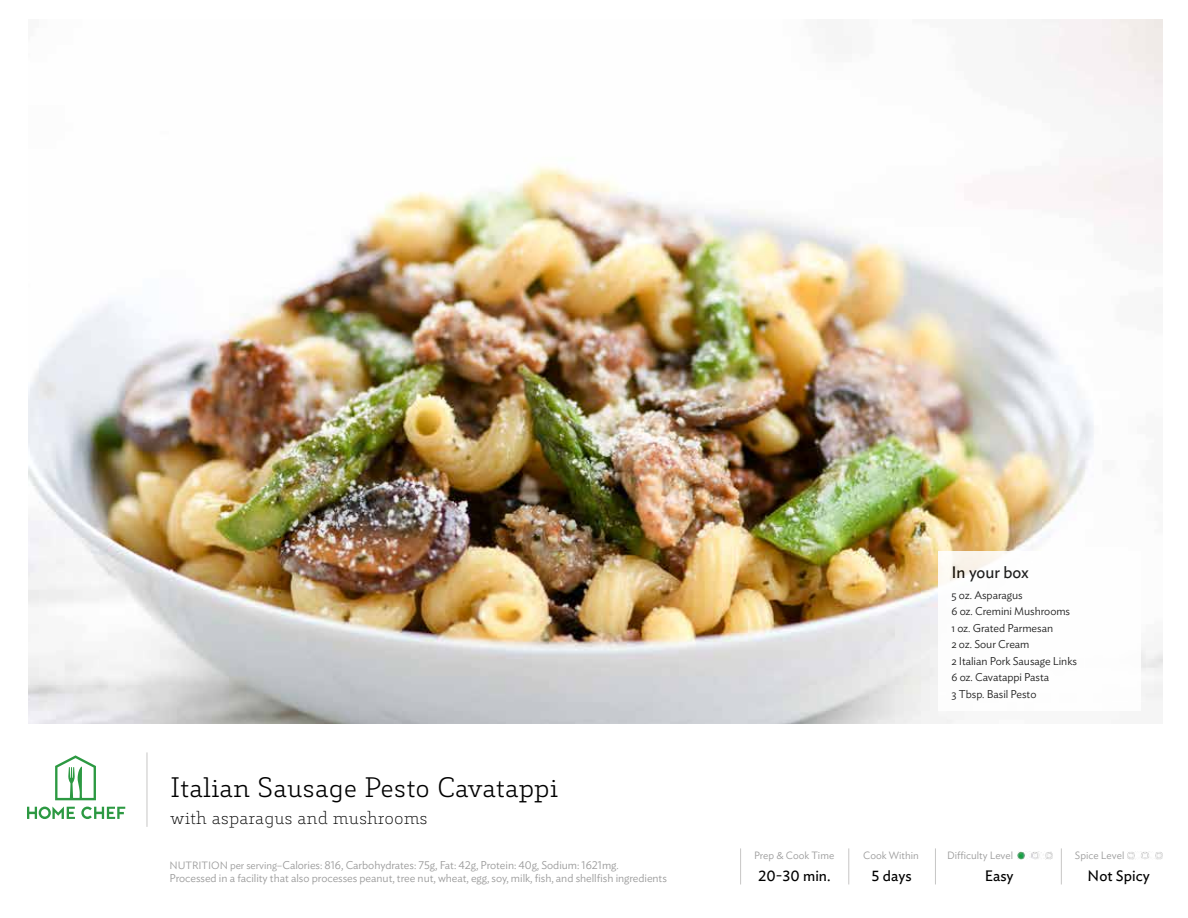
<style>
.page{position:relative;width:1188px;height:918px;background:#fff}
.page>*{position:absolute;margin:0;border:0;box-sizing:border-box;transform-origin:0 0}
.t1{font:300 27px "Decour";color:#000}
.t2{font:200 18px "Decour";color:#000}
.t3{font:16.5px "Ideal Sans";letter-spacing:-.005em;color:#000}
.t4{font:15px "Ideal Sans";color:#000}
.t5{font:300 11.25px/13.5px "Ideal Sans";letter-spacing:-.005em;color:#9a9a9a}
.t6{font:300 11.25px/16.5px "Ideal Sans";letter-spacing:-.005em;color:#000}
.t7{font:300 10.5px "Ideal Sans";color:#9a9a9a}
.s1{font-size:10.5px}
</style>
<div class="page">
<img style="left:28px;top:20px;width:1134px;height:704px">
<svg style="left:27px;top:807px;width:98px;height:12px"></svg>
<svg style="left:55px;top:755px;width:41px;height:45px"></svg>
<hr style="left:848px;top:848px;width:1px;height:36px;background:#c7c6c5">
<hr style="left:935px;top:848px;width:1px;height:36px;background:#c7c6c5">
<hr style="left:1061px;top:848px;width:1px;height:36px;background:#c7c6c5">
<hr style="left:740px;top:848px;width:1px;height:36px;background:#c7c6c5">
<hr style="left:147px;top:752px;width:1px;height:75px;background:#c7c6c5">
<div style="left:938px;top:552px;width:203px;height:159px;background:#fff"></div>
<img style="left:1018px;top:852px;width:34px;height:7px">
<img style="left:1128px;top:852px;width:34px;height:7px">
<h3 class="t3" style="left:951px;top:560px;width:79px">In your box</h3>
<p class="t6" style="left:951px;top:586px;width:127px">5 oz. Asparagus<br>6 oz. Cremini Mushrooms<br>1 oz. Grated Parmesan<br>2 oz. Sour Cream<br>2 Italian Pork Sausage Links<br>6 oz. Cavatappi Pasta<br>3 Tbsp. Basil Pesto</p>
<h1 class="t1" style="left:170px;top:772px;width:390px">Italian Sausage Pesto Cavatappi</h1>
<h2 class="t2" style="left:170px;top:807px;width:259px">with asparagus and mushrooms</h2>
<p class="t5" style="left:170px;top:857px;width:499px"><span class="s1">NUTRITION per serving–</span>Calories: 816, Carbohydrates: 75g, Fat: 42g, Protein: 40g, Sodium: 1621mg.<br>Processed in a facility that also processes peanut, tree nut, wheat, egg, soy, milk, fish, and shellfish ingredients</p>
<h3 class="t4" style="left:758px;top:865px;width:74px">20-30 min.</h3>
<h3 class="t4" style="left:872px;top:864px;width:42px">5 days</h3>
<h3 class="t4" style="left:985px;top:865px;width:30px">Easy</h3>
<h3 class="t4" style="left:1088px;top:865px;width:64px">Not Spicy</h3>
<p class="t7" style="left:754px;top:847px;width:82px">Prep &amp; Cook Time</p>
<p class="t7" style="left:863px;top:847px;width:57px">Cook Within</p>
<p class="t7" style="left:947px;top:847px;width:68px">Difficulty Level</p>
<p class="t7" style="left:1075px;top:847px;width:51px">Spice Level</p>
</div>
